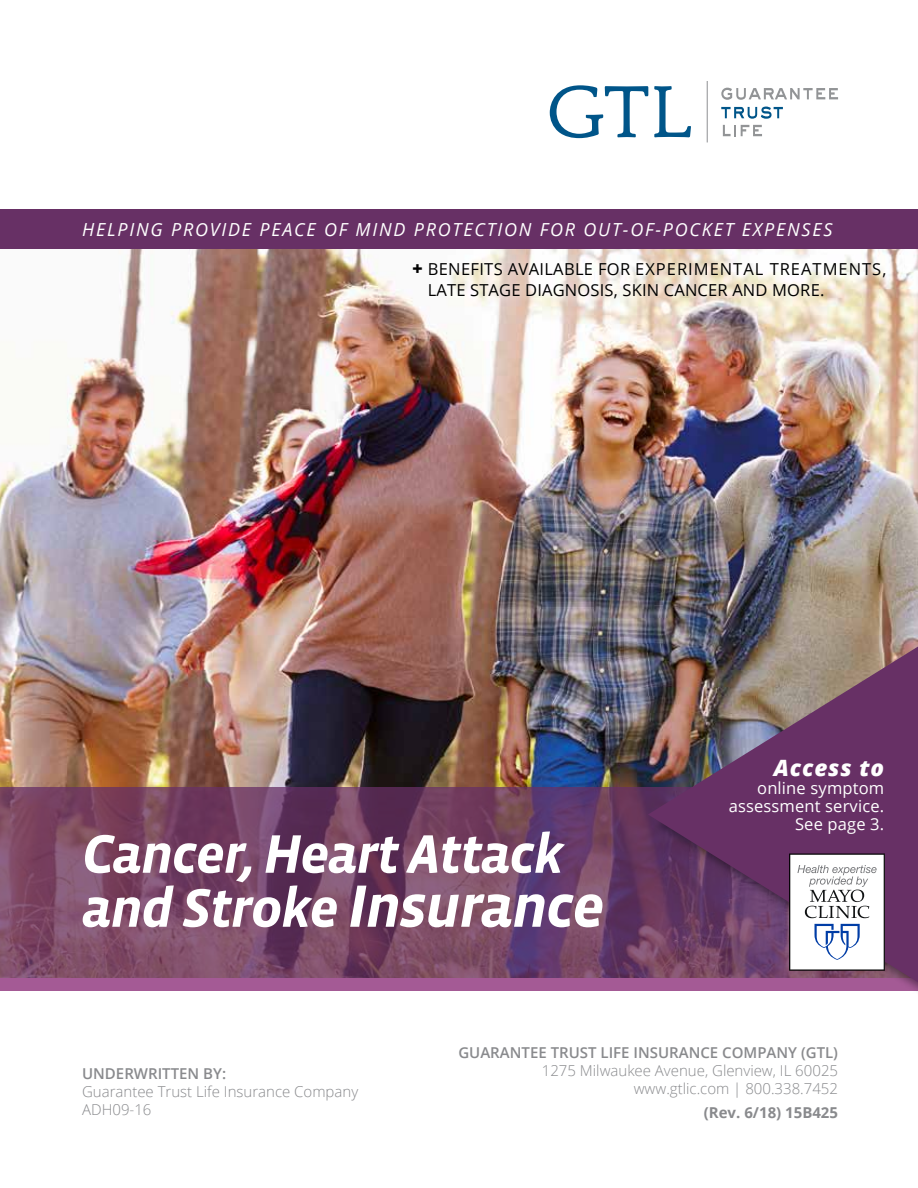
<style>
.page{position:relative;width:918px;height:1188px;background:#fff}
.page>*{position:absolute;margin:0;border:0;box-sizing:border-box;transform-origin:0 0}
.t1{font:italic 700 55.5px/54px "Vista Sans OT";letter-spacing:-.03em;color:#fff}
.t2{font:italic 800 22.5px "Open Sans";letter-spacing:.04em;color:#fff}
.t3{font:italic 18px "Open Sans";letter-spacing:.1em;color:#fff}
.t4{font:16.5px/21px "Open Sans";letter-spacing:.02em;color:#000}
.t5{font:16.5px/18px "Open Sans";letter-spacing:.01em;color:#fff;text-align:right}
.t6{font:300 15px/18px "Open Sans";color:#898a8d}
.t7{font:600 15px "Open Sans";color:#898a8d}
.t8{font:700 15px "Open Sans";color:#898a8d}
.s1{font-weight:800;font-size:18px}
.s2{font-size:61.05px}
</style>
<div class="page">
<img style="left:0;top:249px;width:918px;height:539px">
<svg style="left:0;top:788px;width:651px;height:203px;background:#734465"></svg>
<svg style="left:550px;top:85px;width:98px;height:53px"></svg>
<svg style="left:654px;top:86px;width:37px;height:51px"></svg>
<svg style="left:721px;top:88px;width:117px;height:12px"></svg>
<svg style="left:721px;top:107px;width:62px;height:12px"></svg>
<svg style="left:723px;top:125px;width:39px;height:11px"></svg>
<hr style="left:707px;top:81px;width:1px;height:61px;background:#929496">
<div style="left:0;top:210px;width:918px;height:39px;background:#673065"></div>
<div style="left:0;top:978px;width:918px;height:12px;background:#a45a95"></div>
<div style="left:404px;top:254px;width:490px;height:53px;background:#fff;opacity:.75"></div>
<div style="left:651px;top:642px;width:267px;height:366px;background:#000;opacity:.4"></div>
<img style="left:648px;top:647px;width:270px;height:335px">
<svg style="left:789px;top:854px;width:96px;height:117px"></svg>
<p class="t3" style="left:82px;top:217px;width:752px">HELPING PROVIDE PEACE OF MIND PROTECTION FOR OUT-OF-POCKET EXPENSES</p>
<p class="t4" style="left:428px;top:258px;width:460px;text-indent:-15px"><span class="s1">+</span> BENEFITS AVAILABLE FOR EXPERIMENTAL TREATMENTS,<br>LATE STAGE DIAGNOSIS, SKIN CANCER AND MORE.</p>
<h1 class="t1" style="left:82px;top:828px;width:524px">Cancer, Heart Attack and Stroke <span class="s2">Insurance</span></h1>
<h2 class="t2" style="left:774px;top:751px;width:112px">Access to</h2>
<p class="t5" style="left:729px;top:779px;width:157px">online symptom assessment service.<br>See page 3.</p>
<p class="t7" style="left:82px;top:1064px;width:146px">UNDERWRITTEN BY:</p>
<p class="t6" style="left:82px;top:1082px;width:278px">Guarantee Trust Life Insurance Company<br>ADH09-16</p>
<p class="t7" style="left:458px;top:1042px;width:381px">GUARANTEE TRUST LIFE INSURANCE COMPANY (GTL)</p>
<p class="t6" style="left:542px;top:1061px;width:298px;text-align:right">1275 Milwaukee Avenue, Glenview, IL 60025 www.gtlic.com | 800.338.7452</p>
<p class="t8" style="left:704px;top:1102px;width:136px">(Rev. 6/18) 15B425</p>
</div>
